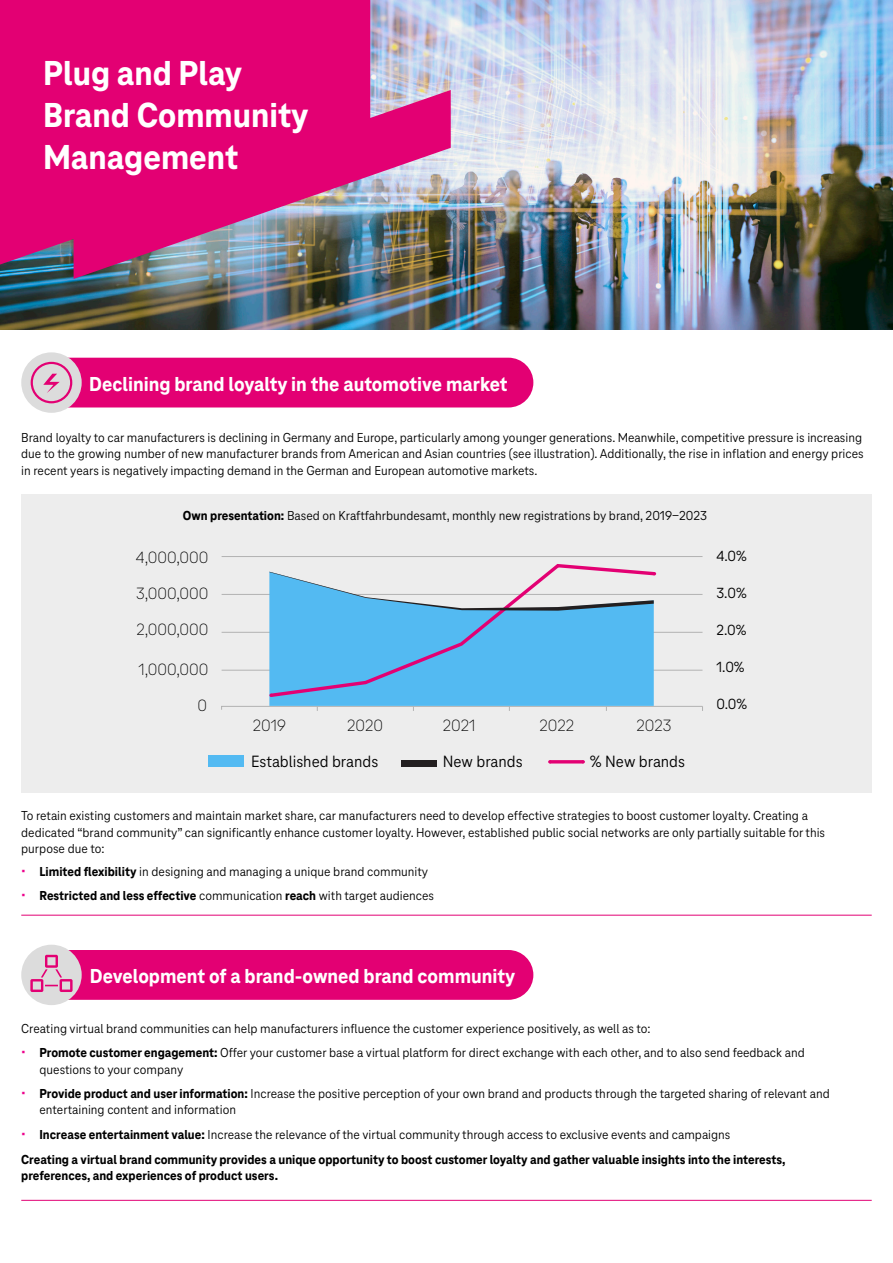
<style>
.page{position:relative;width:893px;height:1263px;background:#fff}
.page>*{position:absolute;margin:0;border:0;box-sizing:border-box;transform-origin:0 0}
.t1{font:800 36px/42px "Tele Neo";color:#fff}
.Body_copy{font:800 21px "Tele Neo";color:#fff}
.Body_copy-2{font:100 16.95px "Tele Neo";color:#000}
.Body_copy-3{font:16.95px "Tele Neo";color:#000}
.Body_copy-4{font:15.3px "Tele Neo";color:#000}
.Body_copy-5{font:13.5px/16.2px "Tele Neo";color:#000}
.Body_copy-6{font:800 13.5px/16.2px "Tele Neo";color:#000}
.Body_copy-7{font:13.5px "Tele Neo";color:#000001}
.s1{font-weight:800}
.s2{font-weight:700;font-size:15px;color:#ed028c}
</style>
<div class="page">
<img style="left:0;top:0;width:893px;height:330px">
<img style="left:0;top:0;width:451px;height:279px">
<div style="left:22px;top:356px;width:513px;height:53px;background:#e30073;border-radius:26px"></div>
<div style="left:21px;top:355px;width:515px;height:55px;border:2px solid #fff;border-radius:26px"></div>
<div style="left:21px;top:352px;width:61px;height:61px;background:#dcdcdc;border-radius:50%"></div>
<svg style="left:31px;top:362px;width:41px;height:41px"></svg>
<div style="left:22px;top:949px;width:513px;height:52px;background:#e30073;border-radius:26px"></div>
<div style="left:21px;top:947px;width:515px;height:55px;border:2px solid #fff;border-radius:26px"></div>
<div style="left:21px;top:945px;width:61px;height:60px;background:#dcdcdc;border-radius:50%"></div>
<svg style="left:30px;top:955px;width:43px;height:37px"></svg>
<hr style="left:21px;top:915px;width:851px;height:1px;background:#e20074">
<hr style="left:21px;top:1200px;width:851px;height:1px;background:#e20074">
<div style="left:21px;top:494px;width:851px;height:298px;background:#ededed"></div>
<hr style="left:222px;top:556px;width:480px;height:1px;background:#b2b2b2">
<hr style="left:222px;top:594px;width:480px;height:1px;background:#b2b2b2">
<hr style="left:222px;top:632px;width:480px;height:1px;background:#b2b2b2">
<hr style="left:222px;top:670px;width:480px;height:1px;background:#b2b2b2">
<div style="left:269px;top:699px;width:385px;height:6px;background:#53baf2"></div>
<svg style="left:267px;top:564px;width:391px;height:135px;background:#65b9ed"></svg>
<svg style="left:269px;top:694px;width:4px;height:3px"></svg>
<svg style="left:269px;top:572px;width:387px;height:39px"></svg>
<svg style="left:221px;top:705px;width:482px;height:6px"></svg>
<div style="left:208px;top:755px;width:36px;height:11px;background:#53baf2"></div>
<div style="left:401px;top:760px;width:36px;height:6px;background:#231f20"></div>
<hr style="left:550px;top:760px;width:33px;height:3px;background:#e30073">
<p class="t1" style="left:43px;top:52px;width:267px">Plug and Play<br>Brand Community<br>Management</p>
<p class="Body_copy" style="left:89px;top:372px;width:420px">Declining brand loyalty in the automotive market</p>
<p class="Body_copy-5" style="left:21px;top:430px;width:844px;text-align:justify">Brand loyalty to car manufacturers is declining in Germany and Europe, particularly among younger generations. Meanwhile, competitive pressure is increasing due to the growing number of new manufacturer brands from American and Asian countries (see illustration). Additionally, the rise in inflation and energy prices in recent years is negatively impacting demand in the German and European automotive markets.</p>
<p class="Body_copy-5" style="left:183px;top:507px;width:526px"><span class="s1">Own presentation:</span> Based on Kraftfahrbundesamt, monthly new registrations by brand, 2019-2023</p>
<p class="Body_copy-2" style="left:136px;top:547px;width:74px">4,000,000</p>
<p class="Body_copy-2" style="left:136px;top:584px;width:74px">3,000,000</p>
<p class="Body_copy-2" style="left:136px;top:620px;width:74px">2,000,000</p>
<p class="Body_copy-2" style="left:138px;top:659px;width:72px">1,000,000</p>
<p class="Body_copy-2" style="left:198px;top:696px;width:11px">0</p>
<p class="Body_copy-2" style="left:253px;top:716px;width:35px">2019</p>
<p class="Body_copy-2" style="left:347px;top:716px;width:37px">2020</p>
<p class="Body_copy-2" style="left:443px;top:716px;width:34px">2021</p>
<p class="Body_copy-2" style="left:539px;top:716px;width:36px">2022</p>
<p class="Body_copy-2" style="left:636px;top:716px;width:37px">2023</p>
<p class="Body_copy-3" style="left:251px;top:751px;width:129px">Established brands</p>
<p class="Body_copy-3" style="left:443px;top:751px;width:81px">New brands</p>
<p class="Body_copy-3" style="left:590px;top:751px;width:97px">% New brands</p>
<p class="Body_copy-4" style="left:716px;top:548px;width:32px">4.0%</p>
<p class="Body_copy-4" style="left:716px;top:584px;width:32px">3.0%</p>
<p class="Body_copy-4" style="left:716px;top:621px;width:32px">2.0%</p>
<p class="Body_copy-4" style="left:716px;top:658px;width:30px">1.0%</p>
<p class="Body_copy-4" style="left:716px;top:695px;width:32px">0.0%</p>
<p class="Body_copy-5" style="left:21px;top:808px;width:805px">To retain existing customers and maintain market share, car manufacturers need to develop effective strategies to boost customer loyalty. Creating a dedicated “brand community” can significantly enhance customer loyalty. However, established public social networks are only partially suitable for this purpose due to:</p>
<p class="Body_copy-7" style="left:21px;top:864px;width:408px"><span class="s2">•</span> <span class="s1">Limited flexibility</span> in designing and managing a unique brand community</p>
<p class="Body_copy-7" style="left:21px;top:888px;width:414px"><span class="s2">•</span> <span class="s1">Restricted and less effective</span> communication <span class="s1">reach</span> with target audiences</p>
<p class="Body_copy" style="left:90px;top:964px;width:427px">Development of a brand-owned brand community</p>
<p class="Body_copy-5" style="left:21px;top:1020px;width:631px">Creating virtual brand communities can help manufacturers influence the customer experience positively, as well as to:</p>
<p class="Body_copy-5" style="left:40px;top:1045px;width:767px;text-indent:-18px"><span class="s2">•</span> <span class="s1">Promote customer engagement:</span> Offer your customer base a virtual platform for direct exchange with each other, and to also send feedback and questions to your company</p>
<p class="Body_copy-5" style="left:40px;top:1086px;width:792px;text-indent:-18px"><span class="s2">•</span> <span class="s1">Provide product and user information:</span> Increase the positive perception of your own brand and products through the targeted sharing of relevant and entertaining content and information</p>
<p class="Body_copy-5" style="left:21px;top:1127px;width:711px"><span class="s2">•</span> <span class="s1">Increase entertainment value:</span> Increase the relevance of the virtual community through access to exclusive events and campaigns</p>
<p class="Body_copy-6" style="left:21px;top:1151px;width:766px">Creating a virtual brand community provides a unique opportunity to boost customer loyalty and gather valuable insights into the interests, preferences, and experiences of product users.</p>
</div>
